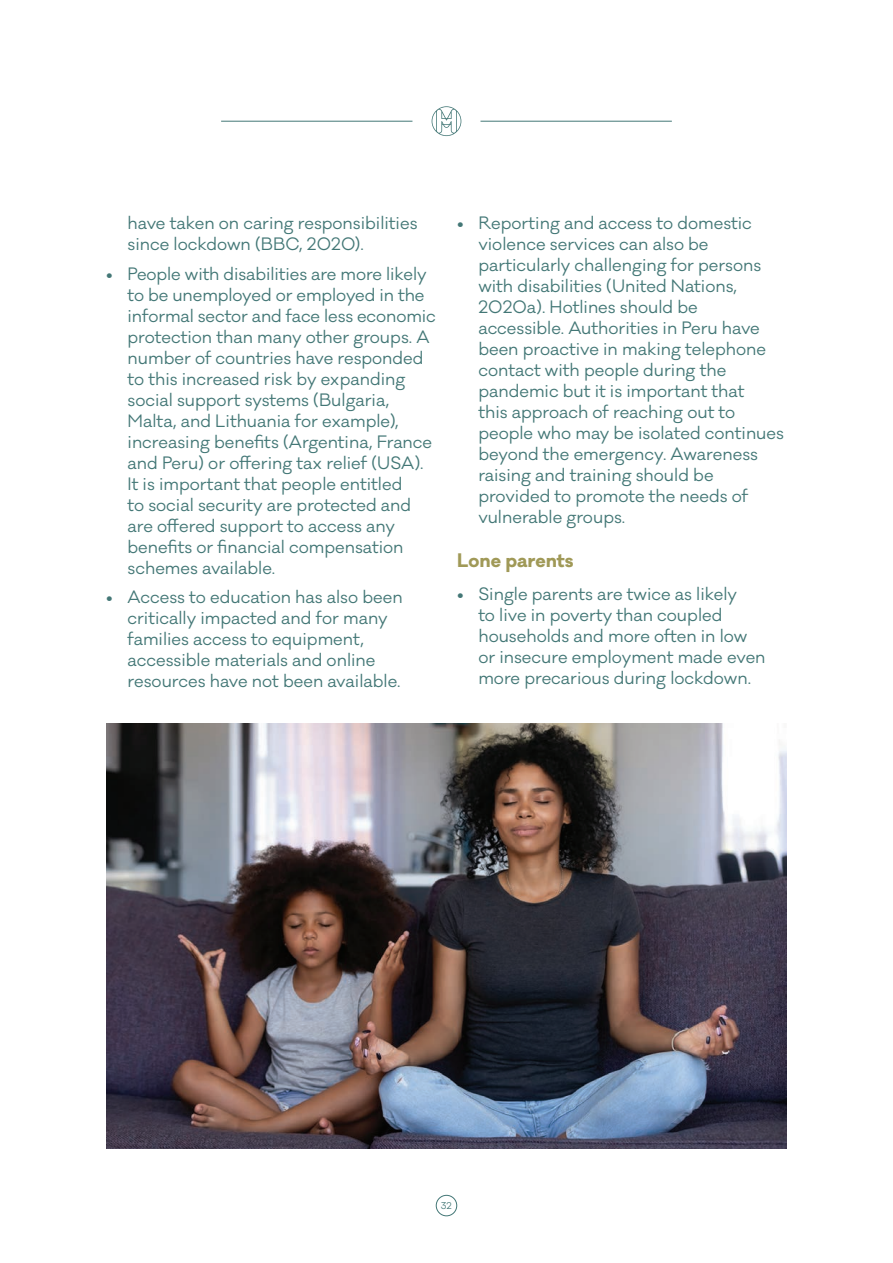
<style>
.page{position:relative;width:893px;height:1263px;background:#fff}
.page>*{position:absolute;margin:0;border:0;box-sizing:border-box;transform-origin:0 0}
.t1{font:700 18px "Galano Classic";color:#a09957}
.t2{font:16.5px/21px "Galano Classic";color:#437776}
.t3{font:9px "Galano Classic";color:#437776}
</style>
<div class="page">
<div style="left:436px;top:1195px;width:21px;height:21px;border:1px solid #437776;border-radius:50%"></div>
<hr style="left:221px;top:121px;width:191px;height:1px;background:#437776">
<hr style="left:480px;top:121px;width:192px;height:1px;background:#437776">
<svg style="left:432px;top:106px;width:29px;height:30px"></svg>
<img style="left:106px;top:724px;width:681px;height:424px">
<p class="t2" style="left:128px;top:213px;width:291px">have taken on caring responsibilities since lockdown (BBC, 2020).</p>
<p class="t2" style="left:128px;top:263px;width:310px;text-indent:-21px">• People with disabilities are more likely to be unemployed or employed in the informal sector and face less economic protection than many other groups. A number of countries have responded to this increased risk by expanding social support systems (Bulgaria, Malta, and Lithuania for example), increasing benefits (Argentina, France and Peru) or offering tax relief (USA).<br>It is important that people entitled<br>to social security are protected and are offered support to access any benefits or financial compensation schemes available.</p>
<p class="t2" style="left:128px;top:587px;width:277px;text-indent:-21px">• Access to education has also been critically impacted and for many families access to equipment, accessible materials and online resources have not been available.</p>
<p class="t2" style="left:478px;top:213px;width:307px;text-indent:-21px">• Reporting and access to domestic violence services can also be particularly challenging for persons with disabilities (United Nations,<br>2020a). Hotlines should be accessible. Authorities in Peru have been proactive in making telephone contact with people during the pandemic but it is important that<br>this approach of reaching out to people who may be isolated continues beyond the emergency. Awareness raising and training should be provided to promote the needs of vulnerable groups.</p>
<p class="t1" style="left:457px;top:548px;width:118px">Lone parents</p>
<p class="t2" style="left:478px;top:584px;width:289px;text-indent:-21px">• Single parents are twice as likely<br>to live in poverty than coupled households and more often in low or insecure employment made even more precarious during lockdown.</p>
<p class="t3" style="left:441px;top:1200px;width:13px">32</p>
</div>
